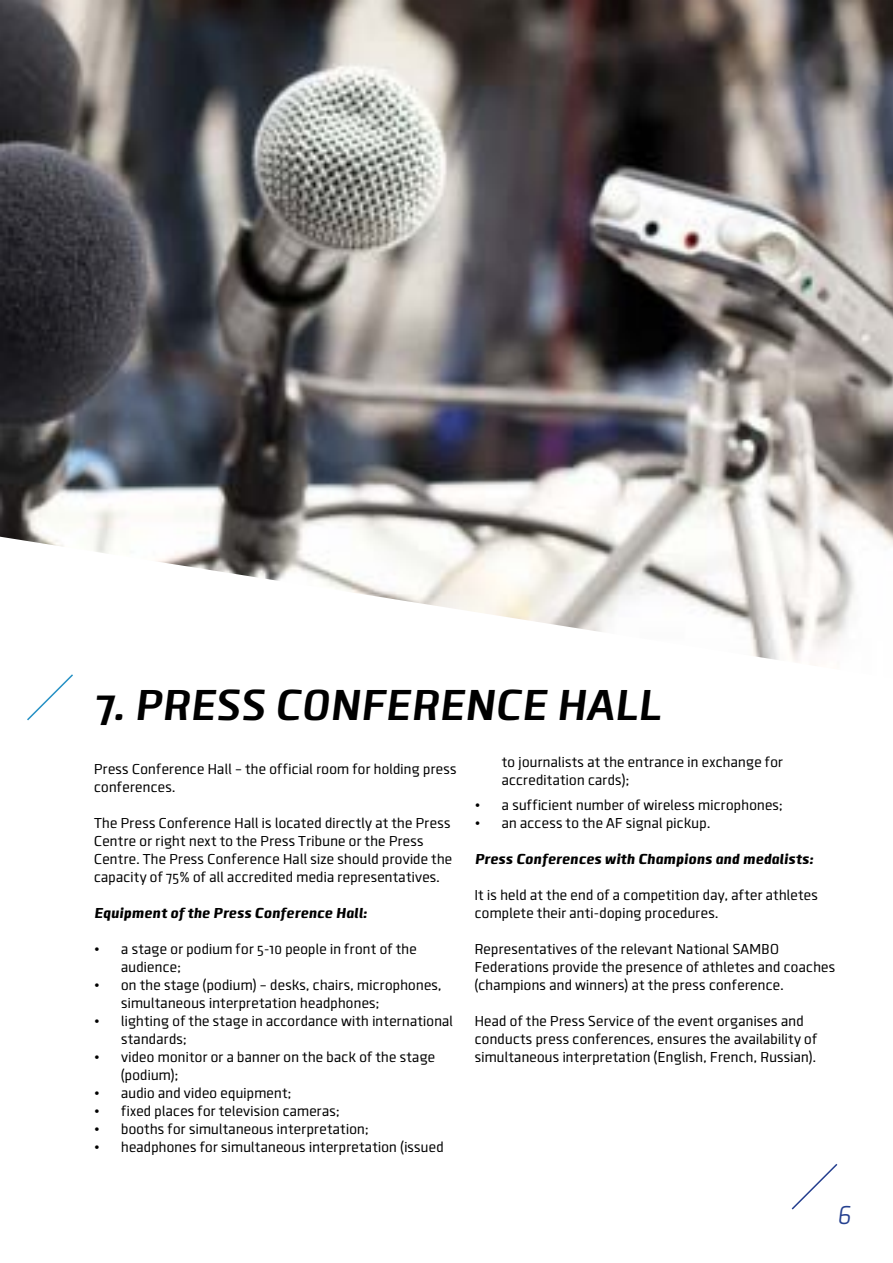
<style>
.page{position:relative;width:893px;height:1263px;background:#fff}
.page>*{position:absolute;margin:0;border:0;box-sizing:border-box;transform-origin:0 0}
.t1{font:italic 700 45px "Clio";color:#000}
.t2{font:italic 300 27px "Clio";color:#25408f}
.t3{font:15px/18px "Clio";color:#000}
.t4{font:italic 900 15px "Clio";color:#000}
</style>
<div class="page">
<svg style="left:791px;top:1164px;width:47px;height:46px"></svg>
<img style="left:0;top:0;width:893px;height:666px">
<svg style="left:27px;top:674px;width:46px;height:47px"></svg>
<h1 class="t1" style="left:94px;top:677px;width:569px">7. PRESS CONFERENCE HALL</h1>
<p class="t3" style="left:94px;top:760px;width:364px">Press Conference Hall – the official room for holding press conferences.</p>
<p class="t3" style="left:94px;top:814px;width:360px">The Press Conference Hall is located directly at the Press Centre or right next to the Press Tribune or the Press Centre. The Press Conference Hall size should provide the capacity of 75% of all accredited media representatives.</p>
<p class="t4" style="left:94px;top:903px;width:274px">Equipment of the Press Conference Hall:</p>
<p class="t3" style="left:121px;top:940px;width:297px;text-indent:-27px">• a stage or podium for 5-10 people in front of the audience;</p>
<p class="t3" style="left:121px;top:976px;width:322px;text-indent:-27px">• on the stage (podium) – desks, chairs, microphones, simultaneous interpretation headphones;</p>
<p class="t3" style="left:121px;top:1012px;width:334px;text-indent:-27px">• lighting of the stage in accordance with international standards;</p>
<p class="t3" style="left:121px;top:1048px;width:316px;text-indent:-27px">• video monitor or a banner on the back of the stage (podium);</p>
<p class="t3" style="left:94px;top:1084px;width:199px">• audio and video equipment;</p>
<p class="t3" style="left:94px;top:1102px;width:247px">• fixed places for television cameras;</p>
<p class="t3" style="left:94px;top:1120px;width:276px">• booths for simultaneous interpretation;</p>
<p class="t3" style="left:94px;top:1138px;width:351px">• headphones for simultaneous interpretation (issued</p>
<p class="t3" style="left:502px;top:753px;width:283px">to journalists at the entrance in exchange for accreditation cards);</p>
<p class="t3" style="left:475px;top:796px;width:310px">• a sufficient number of wireless microphones;</p>
<p class="t3" style="left:475px;top:814px;width:237px">• an access to the AF signal pickup.</p>
<p class="t4" style="left:475px;top:849px;width:340px">Press Conferences with Champions and medalists:</p>
<p class="t3" style="left:475px;top:886px;width:345px">It is held at the end of a competition day, after athletes complete their anti-doping procedures.</p>
<p class="t3" style="left:475px;top:940px;width:362px">Representatives of the relevant National SAMBO<br>Federations provide the presence of athletes and coaches (champions and winners) at the press conference.</p>
<p class="t3" style="left:475px;top:1012px;width:344px">Head of the Press Service of the event organises and conducts press conferences, ensures the availability of simultaneous interpretation (English, French, Russian).</p>
<h2 class="t2" style="left:837px;top:1199px;width:15px">6</h2>
</div>
